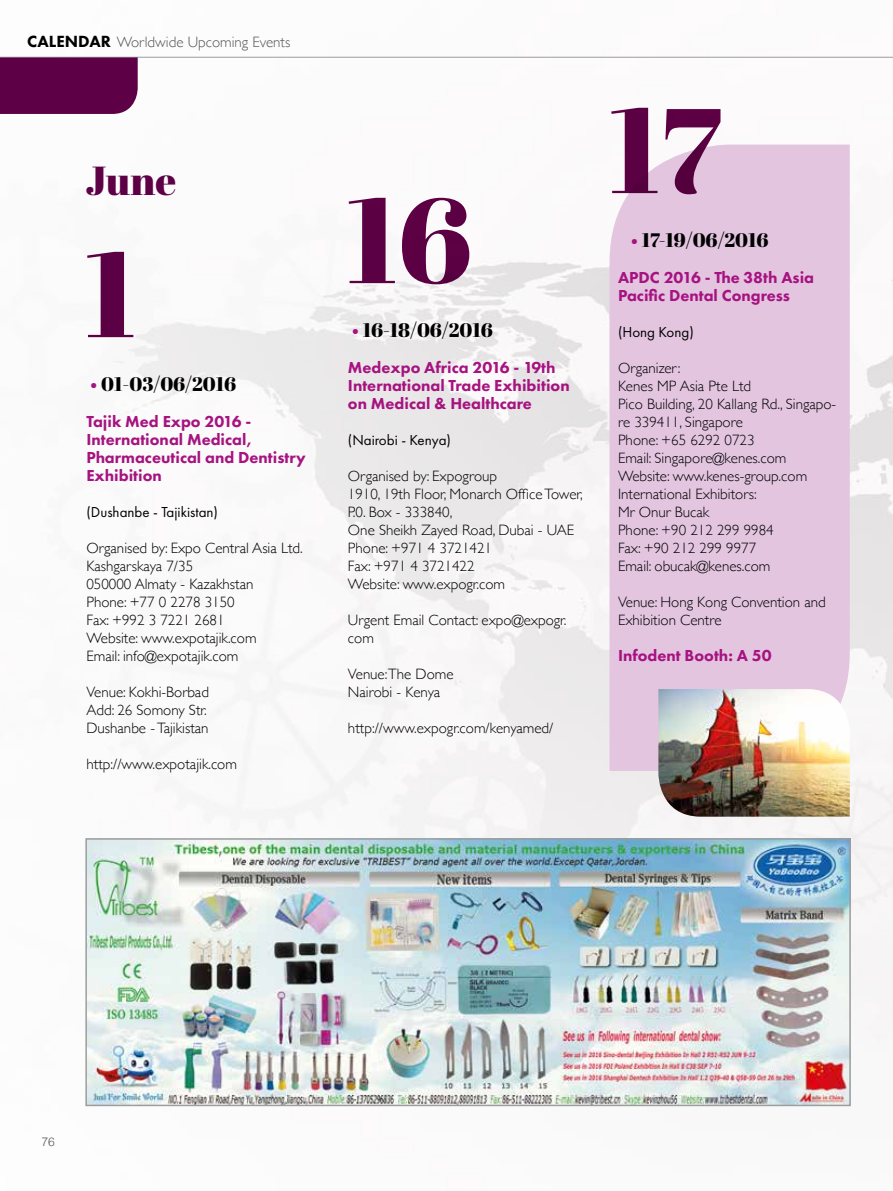
<style>
.page{position:relative;width:893px;height:1191px;background:#fff}
.page>*{position:absolute;margin:0;border:0;box-sizing:border-box;transform-origin:0 0}
.t1{font:120px "Abril Fatface";color:#5e0046}
.t2{font:40.5px "Abril Fatface";color:#5e0046}
.t3{font:19.5px "Abril Fatface";color:#000}
.t4{font:800 16.5px/18px "Futura PT";color:#a61380}
.t5{font:300 15px/18px "Gill Sans";color:#000}
.t6{font:15px "Futura PT";color:#000}
.t7{font:300 15px "Gill Sans";color:#565656}
.t8{font:300 12px "Helvetica";color:#565656}
.s1{font-family:"Futura PT";font-weight:800;font-size:16.8px;color:#000}
.s2{color:#a61380}
</style>
<div class="page">
<img style="left:0;top:56px;width:893px;height:1051px">
<hr style="left:0;top:57px;width:893px;height:1px;background:#9c9d9d">
<div style="left:0;top:57px;width:138px;height:57px;background:#5e0046"></div>
<img style="left:88px;top:841px;width:760px;height:262px">
<div style="left:85px;top:838px;width:766px;height:268px;border:2px solid #9c9d9d"></div>
<div style="left:609px;top:145px;width:241px;height:626px;background:#e3c5e0"></div>
<img style="left:658px;top:689px;width:192px;height:127px">
<p class="t7" style="left:27px;top:30px;width:265px"><span class="s1">CALENDAR</span> Worldwide Upcoming Events</p>
<h2 class="t2" style="left:85px;top:152px;width:92px">June</h2>
<h1 class="t1" style="left:85px;top:210px;width:52px">1</h1>
<h3 class="t3" style="left:90px;top:370px;width:148px"><span class="s2">•</span> 01-03/06/2016</h3>
<p class="t4" style="left:86px;top:412px;width:221px">Tajik Med Expo 2016 -<br>International Medical,<br>Pharmaceutical and Dentistry<br>Exhibition</p>
<p class="t6" style="left:86px;top:503px;width:133px">(Dushanbe - Tajikistan)</p>
<p class="t5" style="left:86px;top:538px;width:218px">Organised by: Expo Central Asia Ltd.<br>Kashgarskaya 7/35<br>050000 Almaty - Kazakhstan<br>Phone: +77 0 2278 3150<br>Fax: +992 3 7221 2681<br>Website: www.expotajik.com<br>Email: info@expotajik.com</p>
<p class="t5" style="left:86px;top:682px;width:124px">Venue: Kokhi-Borbad<br>Add: 26 Somony Str.<br>Dushanbe - Tajikistan</p>
<p class="t5" style="left:86px;top:754px;width:152px">http://www.expotajik.com</p>
<h1 class="t1" style="left:347px;top:156px;width:126px">16</h1>
<h3 class="t3" style="left:351px;top:316px;width:143px"><span class="s2">•</span> 16-18/06/2016</h3>
<p class="t4" style="left:348px;top:358px;width:223px">Medexpo Africa 2016 - 19th<br>International Trade Exhibition on Medical &amp; Healthcare</p>
<p class="t6" style="left:348px;top:431px;width:105px">(Nairobi - Kenya)</p>
<p class="t5" style="left:348px;top:466px;width:236px">Organised by: Expogroup<br>1910, 19th Floor, Monarch Office Tower,<br>P.0. Box - 333840,<br>One Sheikh Zayed Road, Dubai - UAE<br>Phone: +971 4 3721421<br>Fax: +971 4 3721422<br>Website: www.expogr.com</p>
<p class="t5" style="left:348px;top:610px;width:220px">Urgent Email Contact: expo@expogr. com</p>
<p class="t5" style="left:348px;top:664px;width:107px">Venue:The Dome<br>Nairobi - Kenya</p>
<p class="t5" style="left:348px;top:718px;width:207px">http://www.expogr.com/kenyamed/</p>
<h1 class="t1" style="left:609px;top:66px;width:114px">17</h1>
<h3 class="t3" style="left:630px;top:226px;width:140px"><span class="s2">•</span> 17-19/06/2016</h3>
<p class="t4" style="left:618px;top:268px;width:198px">APDC 2016 - The 38th Asia<br>Pacific Dental Congress</p>
<p class="t6" style="left:618px;top:323px;width:77px">(Hong Kong)</p>
<p class="t5" style="left:618px;top:358px;width:220px">Organizer:<br>Kenes MP Asia Pte Ltd<br>Pico Building, 20 Kallang Rd., Singapo&shy;re 339411, Singapore<br>Phone: +65 6292 0723<br>Email: Singapore@kenes.com<br>Website: www.kenes-group.com<br>International Exhibitors:<br>Mr Onur Bucak<br>Phone: +90 212 299 9984<br>Fax: +90 212 299 9977<br>Email: obucak@kenes.com</p>
<p class="t5" style="left:618px;top:592px;width:209px">Venue: Hong Kong Convention and<br>Exhibition Centre</p>
<p class="t4" style="left:618px;top:646px;width:155px">Infodent Booth: A 50</p>
<p class="t8" style="left:42px;top:1132px;width:15px">76</p>
</div>
